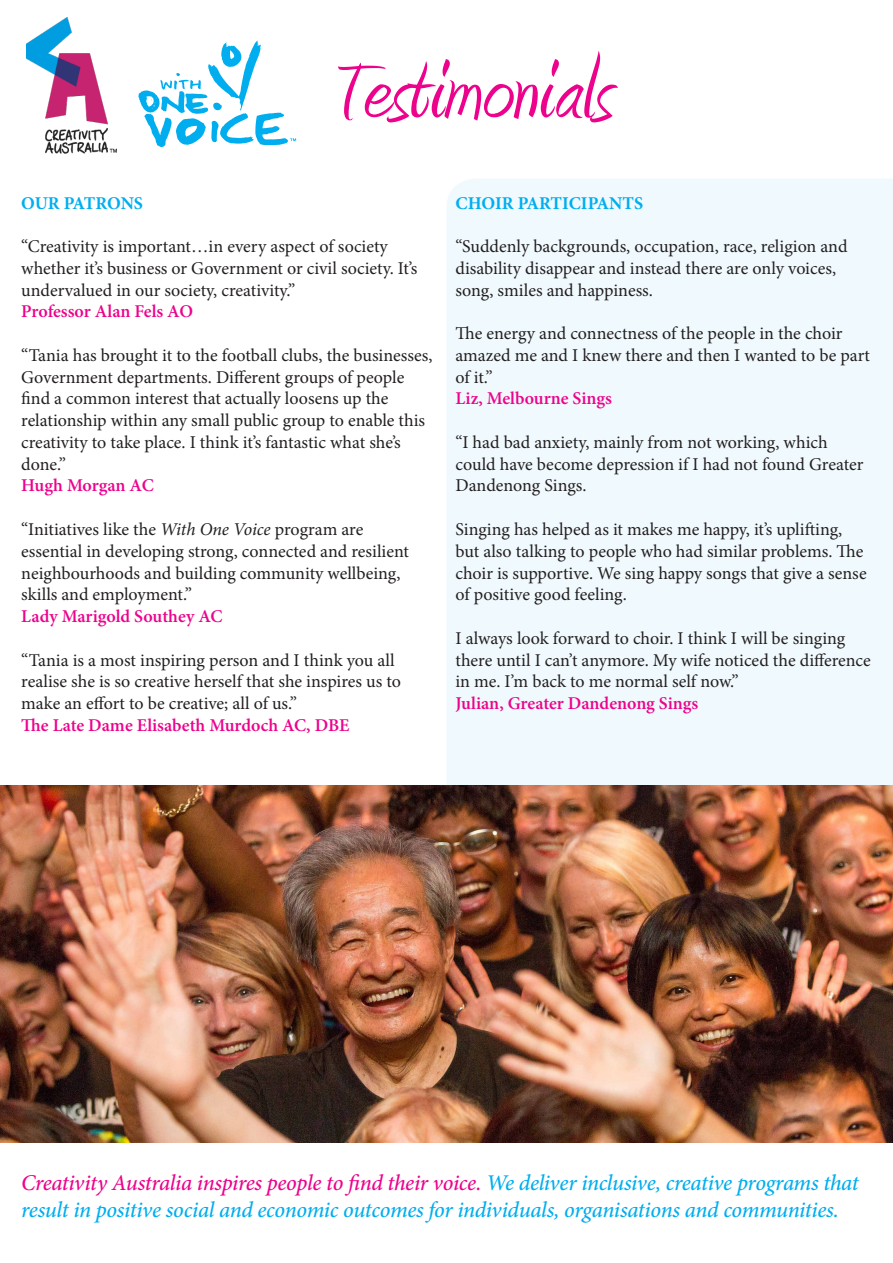
<style>
.page{position:relative;width:893px;height:1263px;background:#fff}
.page>*{position:absolute;margin:0;border:0;box-sizing:border-box;transform-origin:0 0}
.t1{font:99px "Amienne";color:#ed028c}
.t2{font:italic 500 22.5px/27px "Minion Pro";letter-spacing:-.02em;color:#00aeef}
.t3{font:18px/21.8px "Minion Pro";color:#231f20}
.t4{font:600 18px "Minion Pro";letter-spacing:-.005em;color:#ed028c}
.t5{font:700 18px "Minion Pro";color:#00aeef}
.s1{font-weight:600;color:#ed028c}
.s2{font-style:italic}
.s3{color:#ed028c}
</style>
<div class="page">
<div style="left:446px;top:179px;width:447px;height:607px;background:#f0f9fd"></div>
<svg style="left:138px;top:40px;width:158px;height:107px"></svg>
<img style="left:26px;top:17px;width:91px;height:136px">
<img style="left:0;top:786px;width:893px;height:356px">
<p class="t1" style="left:331px;top:48px;width:284px">Testimonials</p>
<p class="t5" style="left:21px;top:190px;width:123px">OUR PATRONS</p>
<p class="t3" style="left:21px;top:236px;width:398px">“Creativity is important…in every aspect of society whether it’s business or Government or civil society. It’s undervalued in our society, creativity.”<br><span class="s1">Professor Alan Fels AO</span></p>
<p class="t3" style="left:21px;top:344px;width:413px">“Tania has brought it to the football clubs, the businesses, Government departments. Different groups of people find a common interest that actually loosens up the relationship within any small public group to enable this creativity to take place. I think it’s fantastic what she’s done.”</p>
<p class="t4" style="left:21px;top:473px;width:134px">Hugh Morgan AC</p>
<p class="t3" style="left:21px;top:518px;width:389px">“Initiatives like the <span class="s2">With One Voice</span> program are essential in developing strong, connected and resilient neighbourhoods and building community wellbeing, skills and employment.”<br><span class="s1">Lady Marigold Southey AC</span></p>
<p class="t3" style="left:21px;top:649px;width:381px">“Tania is a most inspiring person and I think you all realise she is so creative herself that she inspires us to make an effort to be creative; all of us.”</p>
<p class="t4" style="left:21px;top:712px;width:330px">The Late Dame Elisabeth Murdoch AC, DBE</p>
<p class="t5" style="left:455px;top:190px;width:189px">CHOIR PARTICIPANTS</p>
<p class="t3" style="left:455px;top:236px;width:394px">“Suddenly backgrounds, occupation, race, religion and disability disappear and instead there are only voices, song, smiles and happiness.</p>
<p class="t3" style="left:455px;top:323px;width:416px">The energy and connectness of the people in the choir amazed me and I knew there and then I wanted to be part of it.”</p>
<p class="t4" style="left:455px;top:386px;width:158px">Liz, Melbourne Sings</p>
<p class="t3" style="left:455px;top:431px;width:409px">“I had bad anxiety, mainly from not working, which could have become depression if I had not found Greater<br>Dandenong Sings.</p>
<p class="t3" style="left:455px;top:518px;width:413px">Singing has helped as it makes me happy, it’s uplifting, but also talking to people who had similar problems. The choir is supportive. We sing happy songs that give a sense of positive good feeling.</p>
<p class="t3" style="left:455px;top:627px;width:417px">I always look forward to choir. I think I will be singing there until I can’t anymore. My wife noticed the difference in me. I’m back to me normal self now.”</p>
<p class="t4" style="left:455px;top:691px;width:244px">Julian, Greater Dandenong Sings</p>
<p class="t2" style="left:21px;top:1169px;width:839px"><span class="s3">Creativity Australia inspires people to find their voice.</span> We deliver inclusive, creative programs that result in positive social and economic outcomes for individuals, organisations and communities.</p>
</div>
